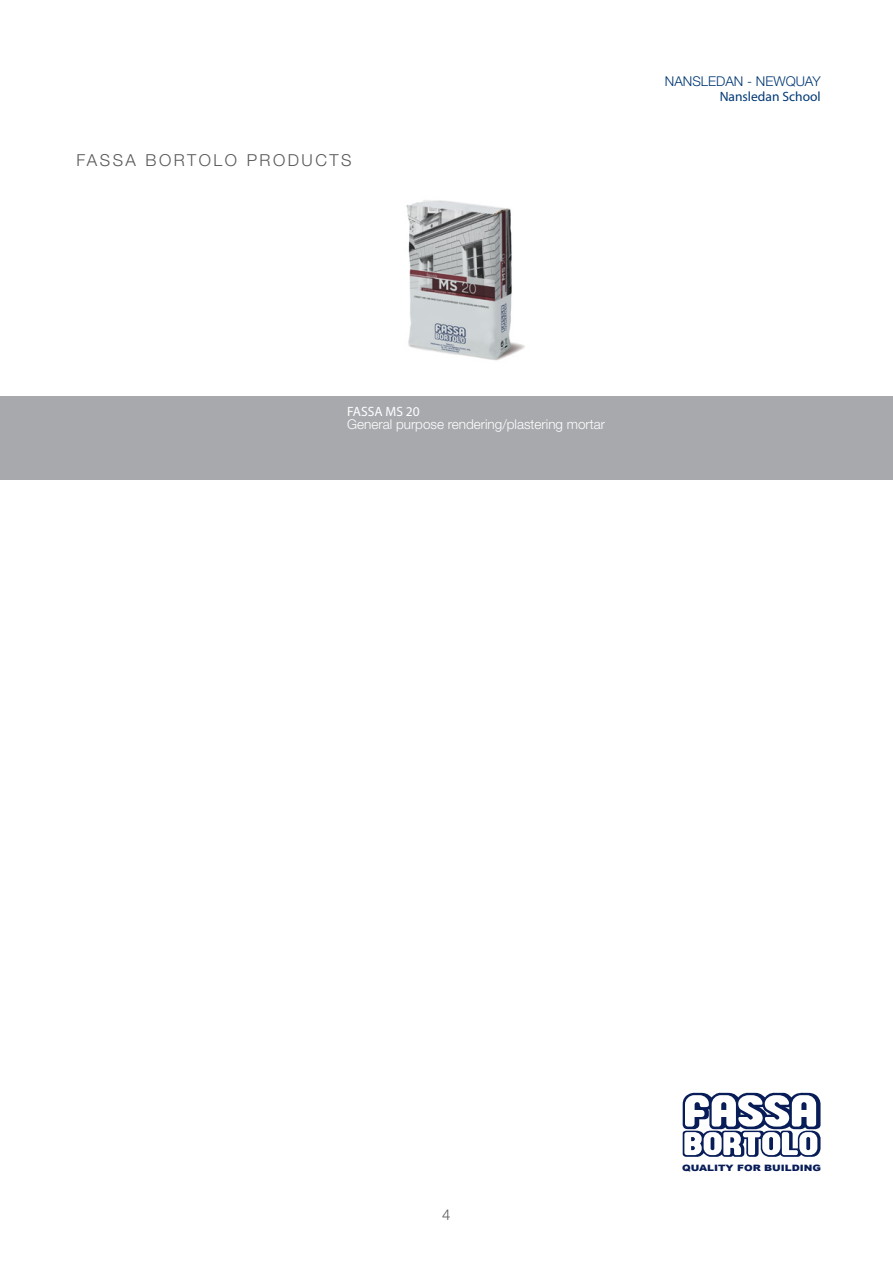
<style>
.page{position:relative;width:893px;height:1263px;background:#fff}
.page>*{position:absolute;margin:0;border:0;box-sizing:border-box;transform-origin:0 0}
.t1{font:300 16.5px "Helvetica Neue LT Std";letter-spacing:.15em;color:#57585a}
.t2{font:300 15px "Helvetica Neue LT Std";color:#57585a}
.Titolo_Sinistra{font:300 13.5px "Helvetica Neue LT Std";color:#fff}
.t3{font:300 13.5px "Helvetica Neue LT Std";color:#013874}
.t4{font:13.5px "Myriad Pro";color:#013874}
.Titolo_Sinistra-2{font:13.5px "Myriad Pro";color:#fff}
.t5{font:900 8.85px "Arial";color:#081d58;scale:1.18 1}
</style>
<div class="page">
<svg style="left:682px;top:1092px;width:139px;height:65px"></svg>
<div style="left:0;top:179px;width:893px;height:302px;background:#a8a9ad"></div>
<div style="left:0;top:166px;width:893px;height:230px;background:#fff"></div>
<img style="left:406px;top:200px;width:119px;height:161px">
<div style="left:0;top:480px;width:893px;height:230px;background:#fff"></div>
<p class="t1" style="left:77px;top:150px;width:276px">FASSA BORTOLO PRODUCTS</p>
<p class="t3" style="left:665px;top:73px;width:157px">NANSLEDAN - NEWQUAY</p>
<p class="t4" style="left:720px;top:88px;width:102px">Nansledan School</p>
<p class="Titolo_Sinistra-2" style="left:347px;top:403px;width:74px">FASSA MS 20</p>
<p class="Titolo_Sinistra" style="left:347px;top:416px;width:259px">General purpose rendering/plastering mortar</p>
<p class="t2" style="left:442px;top:1205px;width:10px">4</p>
<p class="t5" style="left:682px;top:1162px;width:119px">QUALITY FOR BUILDING</p>
</div>
